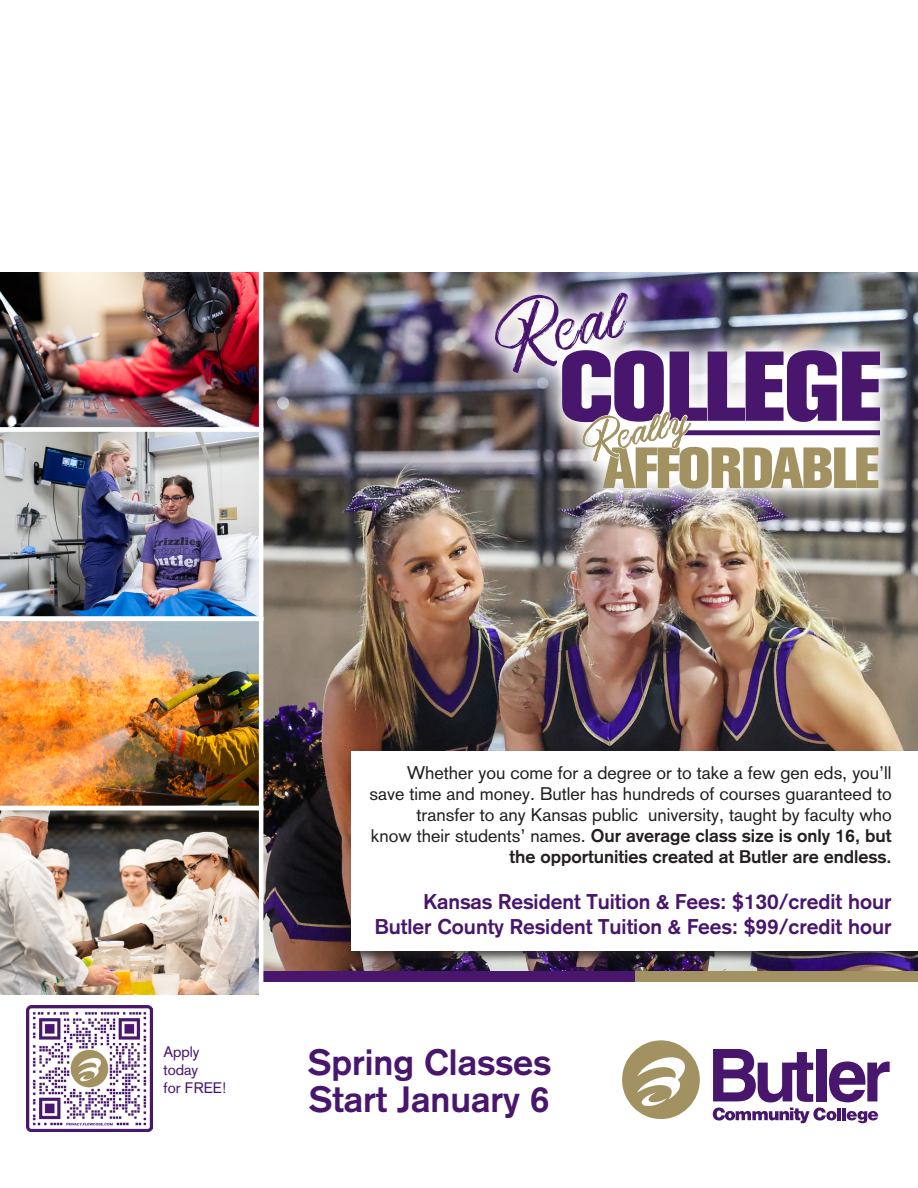
<style>
.page{position:relative;width:918px;height:1188px;background:#fff}
.page>*{position:absolute;margin:0;border:0;box-sizing:border-box;transform-origin:0 0}
.t1{font:700 36px/37.5px "Akzidenz Grotesk";color:#48166d}
.t2{font:700 21px/25.5px "Akzidenz Grotesk";color:#48166d;text-align:right}
.t3{font:18px/21px "Akzidenz Grotesk";color:#231f20;text-align:right}
.t4{font:15px/18px "Akzidenz Grotesk";color:#48166d}
.s1{font-weight:700}
</style>
<div class="page">
<img style="left:263px;top:273px;width:655px;height:703px">
<div style="left:622px;top:1040px;width:78px;height:79px;background:#a29161;border-radius:50%"></div>
<svg style="left:637px;top:1057px;width:48px;height:50px"></svg>
<svg style="left:713px;top:1049px;width:177px;height:74px"></svg>
<img style="left:26px;top:1005px;width:126px;height:126px">
<img style="left:470px;top:273px;width:435px;height:241px">
<img style="left:495px;top:293px;width:385px;height:196px">
<div style="left:348px;top:748px;width:570px;height:215px;background:#231f20;opacity:.75"></div>
<div style="left:351px;top:752px;width:567px;height:199px;background:#fff"></div>
<div style="left:0;top:971px;width:634px;height:11px;background:#48166d"></div>
<div style="left:635px;top:971px;width:283px;height:11px;background:#a29161"></div>
<img style="left:0;top:273px;width:259px;height:154px">
<img style="left:0;top:427px;width:259px;height:190px">
<img style="left:0;top:621px;width:259px;height:185px">
<img style="left:0;top:810px;width:263px;height:185px">
<p class="t4" style="left:164px;top:1043px;width:65px">Apply today<br>for FREE!</p>
<p class="t3" style="left:370px;top:762px;width:524px">Whether you come for a degree or to take a few gen eds, you’ll save time and money. Butler has hundreds of courses guaranteed to transfer to any Kansas public university, taught by faculty who<br>know their students’ names. <span class="s1">Our average class size is only 16, but the opportunities created at Butler are endless.</span></p>
<p class="t2" style="left:375px;top:888px;width:518px">Kansas Resident Tuition &amp; Fees: $130/credit hour<br>Butler County Resident Tuition &amp; Fees: $99/credit hour</p>
<p class="t1" style="left:308px;top:1043px;width:244px">Spring Classes<br>Start January 6</p>
</div>
